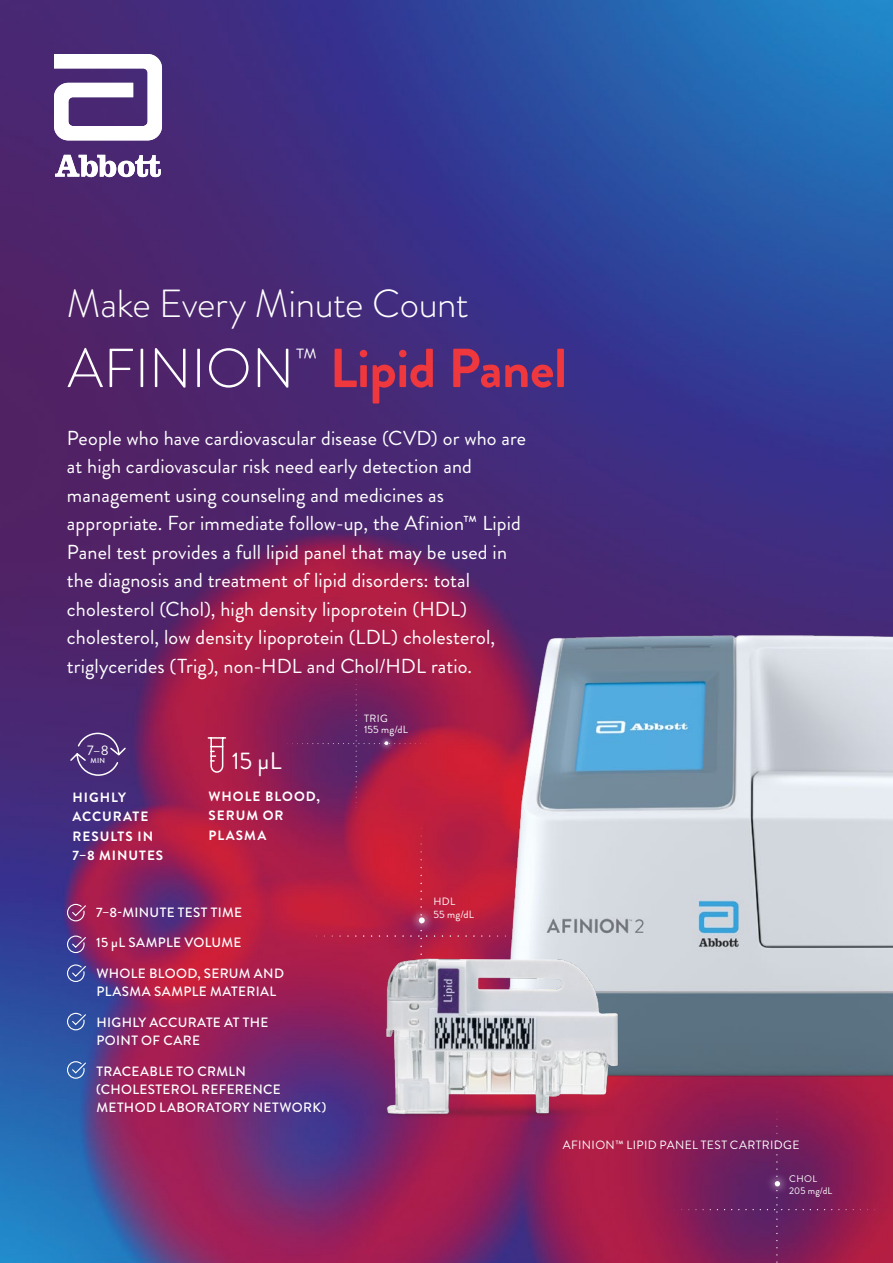
<style>
.page{position:relative;width:893px;height:1263px;background:#fff}
.page>*{position:absolute;margin:0;border:0;box-sizing:border-box;transform-origin:0 0}
.t1{font:700 54.75px "Brandon Grotesque";letter-spacing:-.01em;color:#ef373e}
.t2{font:300 39.15px "Brandon Grotesque";letter-spacing:-.015em;color:#fff}
.t3{font:24px "Brandon Grotesque";color:#fff}
.t4{font:20.25px/28.5px "Brandon Grotesque";letter-spacing:.005em;color:#fff}
.t5{font:13.8px "Brandon Grotesque";color:#fff}
.t6{font:500 13.5px/18px "Brandon Grotesque";letter-spacing:.025em;color:#fff}
.t7{font:700 13.5px/19.5px "Brandon Grotesque";letter-spacing:.075em;color:#fff}
.t8{font:12px "Brandon Grotesque";letter-spacing:.03em;color:#fff}
.t9{font:10.65px/13.2px "Brandon Grotesque";letter-spacing:.02em;color:#fff}
.t10{font:10.5px/11.6px "Brandon Grotesque";letter-spacing:.02em;color:#fff}
.t11{font:9.6px/12px "Brandon Grotesque";letter-spacing:.025em;color:#fff}
.t12{font:500 7.2px "Brandon Grotesque";color:#fff}
.s1{font-weight:300;color:#fff}
</style>
<div class="page">
<img style="left:0;top:0;width:893px;height:1263px">
<svg style="left:54px;top:54px;width:108px;height:86px"></svg>
<svg style="left:55px;top:155px;width:106px;height:22px"></svg>
<img style="left:394px;top:434px;width:499px;height:754px">
<svg style="left:69px;top:732px;width:58px;height:45px;background:#573b81"></svg>
<svg style="left:66px;top:903px;width:21px;height:19px"></svg>
<svg style="left:66px;top:935px;width:21px;height:19px"></svg>
<svg style="left:66px;top:964px;width:21px;height:18px"></svg>
<svg style="left:66px;top:1012px;width:21px;height:19px"></svg>
<svg style="left:66px;top:1060px;width:21px;height:19px"></svg>
<svg style="left:207px;top:736px;width:20px;height:37px"></svg>
<svg style="left:673px;top:1105px;width:209px;height:158px;background:#801d58"></svg>
<svg style="left:283px;top:669px;width:148px;height:142px;background:#831e57"></svg>
<svg style="left:307px;top:820px;width:230px;height:220px;background:#b82c50"></svg>
<img style="left:374px;top:920px;width:246px;height:228px">
<h2 class="t2" style="left:67px;top:276px;width:403px">Make Every Minute Count</h2>
<h1 class="t1" style="left:67px;top:330px;width:501px"><span class="s1">AFINION</span><sup>™</sup> Lipid Panel</h1>
<p class="t4" style="left:67px;top:424px;width:461px">People who have cardiovascular disease (CVD) or who are at high cardiovascular risk need early detection and management using counseling and medicines as appropriate. For immediate follow-up, the Afinion™ Lipid Panel test provides a full lipid panel that may be used in the diagnosis and treatment of lipid disorders: total cholesterol (Chol), high density lipoprotein (HDL) cholesterol, low density lipoprotein (LDL) cholesterol, triglycerides (Trig), non-HDL and Chol/HDL ratio.</p>
<p class="t5" style="left:87px;top:740px;width:23px">7–8</p>
<p class="t12" style="left:91px;top:756px;width:16px">MIN</p>
<p class="t7" style="left:72px;top:787px;width:92px">HIGHLY<br>ACCURATE<br>RESULTS IN<br>7–8 MINUTES</p>
<p class="t3" style="left:232px;top:745px;width:51px">15 μL</p>
<p class="t7" style="left:208px;top:787px;width:113px">WHOLE BLOOD,<br>SERUM OR<br>PLASMA</p>
<p class="t6" style="left:96px;top:903px;width:147px">7–8-MINUTE TEST TIME</p>
<p class="t6" style="left:96px;top:934px;width:147px">15 μL SAMPLE VOLUME</p>
<p class="t6" style="left:96px;top:965px;width:189px">WHOLE BLOOD, SERUM AND<br>PLASMA SAMPLE MATERIAL</p>
<p class="t6" style="left:96px;top:1013px;width:173px">HIGHLY ACCURATE AT THE<br>POINT OF CARE</p>
<p class="t6" style="left:96px;top:1062px;width:231px">TRACEABLE TO CRMLN (CHOLESTEROL REFERENCE<br>METHOD LABORATORY NETWORK)</p>
<p class="t10" style="left:364px;top:712px;width:45px">TRIG<br>155 mg/dL</p>
<p class="t9" style="left:433px;top:894px;width:42px">HDL<br>55 mg/dL</p>
<p class="t8" style="left:563px;top:1136px;width:238px">AFINION™ LIPID PANEL TEST CARTRIDGE</p>
<p class="t11" style="left:789px;top:1172px;width:45px">CHOL<br>205 mg/dL</p>
</div>
